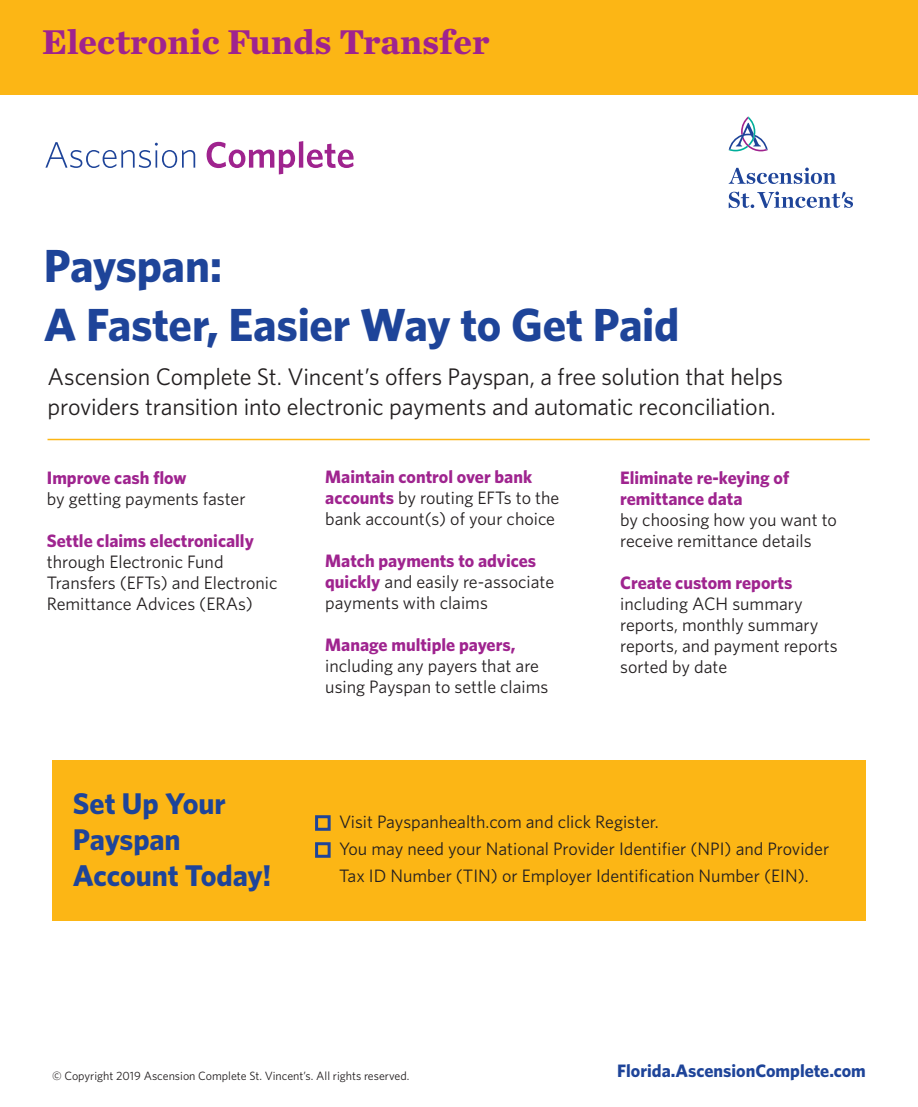
<style>
.page{position:relative;width:918px;height:1107px;background:#fff}
.page>*{position:absolute;margin:0;border:0;box-sizing:border-box;transform-origin:0 0}
.Subhead_1{font:700 46.5px "Whitney";letter-spacing:-.01em;color:#1e4499}
.Subhead_1-2{font:700 36px "Chronicle Text G1";color:#9f238e}
.Subhead_1-3{font:700 30px/36px "Whitney";letter-spacing:-.005em;color:#1e4499}
.Subhead_1-4{font:24px/30px "Whitney";letter-spacing:-.01em;color:#231f20}
.Body{font:18px/21px "Whitney";color:#231f20}
.Body-2{font:700 18px/21px "Whitney";color:#9f248f}
.Body-3{font:700 18px "Whitney";color:#1e4499}
.Body-4{font:12px "Whitney";color:#231f20}
.s1{font-weight:700;color:#9f248f}
</style>
<div class="page">
<svg style="left:729px;top:116px;width:39px;height:35px"></svg>
<svg style="left:729px;top:168px;width:107px;height:16px"></svg>
<svg style="left:729px;top:191px;width:124px;height:17px"></svg>
<svg style="left:45px;top:142px;width:150px;height:26px"></svg>
<svg style="left:207px;top:141px;width:147px;height:33px"></svg>
<div style="left:0;top:0;width:918px;height:94px;background:#fcb615"></div>
<div style="left:52px;top:761px;width:814px;height:160px;background:#fcb615"></div>
<hr style="left:48px;top:439px;width:822px;height:1px;background:#fcb615">
<div style="left:315px;top:815px;width:16px;height:16px;border:3px solid #1e4499"></div>
<div style="left:315px;top:842px;width:16px;height:16px;border:3px solid #1e4499"></div>
<p class="Subhead_1-2" style="left:42px;top:13px;width:449px">Electronic Funds Transfer</p>
<p class="Subhead_1" style="left:44px;top:235px;width:180px">Payspan:</p>
<p class="Subhead_1" style="left:44px;top:294px;width:637px">A Faster, Easier Way to Get Paid</p>
<p class="Subhead_1-4" style="left:48px;top:361px;width:737px">Ascension Complete St. Vincent’s offers Payspan, a free solution that helps providers transition into electronic payments and automatic reconciliation.</p>
<p class="Body-2" style="left:47px;top:466px;width:141px">Improve cash flow</p>
<p class="Body" style="left:47px;top:487px;width:200px">by getting payments faster</p>
<p class="Body-2" style="left:47px;top:529px;width:209px">Settle claims electronically</p>
<p class="Body" style="left:47px;top:550px;width:232px">through Electronic Fund<br>Transfers (EFTs) and Electronic<br>Remittance Advices (ERAs)</p>
<p class="Subhead_1-3" style="left:73px;top:785px;width:200px">Set Up Your<br>Payspan<br>Account Today!</p>
<p class="Body" style="left:325px;top:466px;width:236px"><span class="s1">Maintain control over bank accounts</span> by routing EFTs to the bank account(s) of your choice</p>
<p class="Body" style="left:325px;top:550px;width:231px"><span class="s1">Match payments to advices quickly</span> and easily re-associate payments with claims</p>
<p class="Body-2" style="left:325px;top:634px;width:192px">Manage multiple payers,</p>
<p class="Body" style="left:325px;top:655px;width:225px">including any payers that are using Payspan to settle claims</p>
<p class="Body-2" style="left:620px;top:466px;width:170px">Eliminate re-keying of remittance data</p>
<p class="Body" style="left:620px;top:508px;width:218px">by choosing how you want to receive remittance details</p>
<p class="Body-2" style="left:620px;top:571px;width:174px">Create custom reports</p>
<p class="Body" style="left:620px;top:592px;width:219px">including ACH summary reports, monthly summary reports, and payment reports sorted by date</p>
<p class="Body" style="left:339px;top:811px;width:321px">Visit Payspanhealth.com and click Register.</p>
<p class="Body" style="left:339px;top:835px;width:492px;line-height:27px">You may need your National Provider Identifier (NPI) and Provider<br>Tax ID Number (TIN) or Employer Identification Number (EIN).</p>
<p class="Body-4" style="left:52px;top:1068px;width:359px">© Copyright 2019 Ascension Complete St. Vincent’s. All rights reserved.</p>
<p class="Body-3" style="left:617px;top:1059px;width:250px">Florida.AscensionComplete.com</p>
</div>
